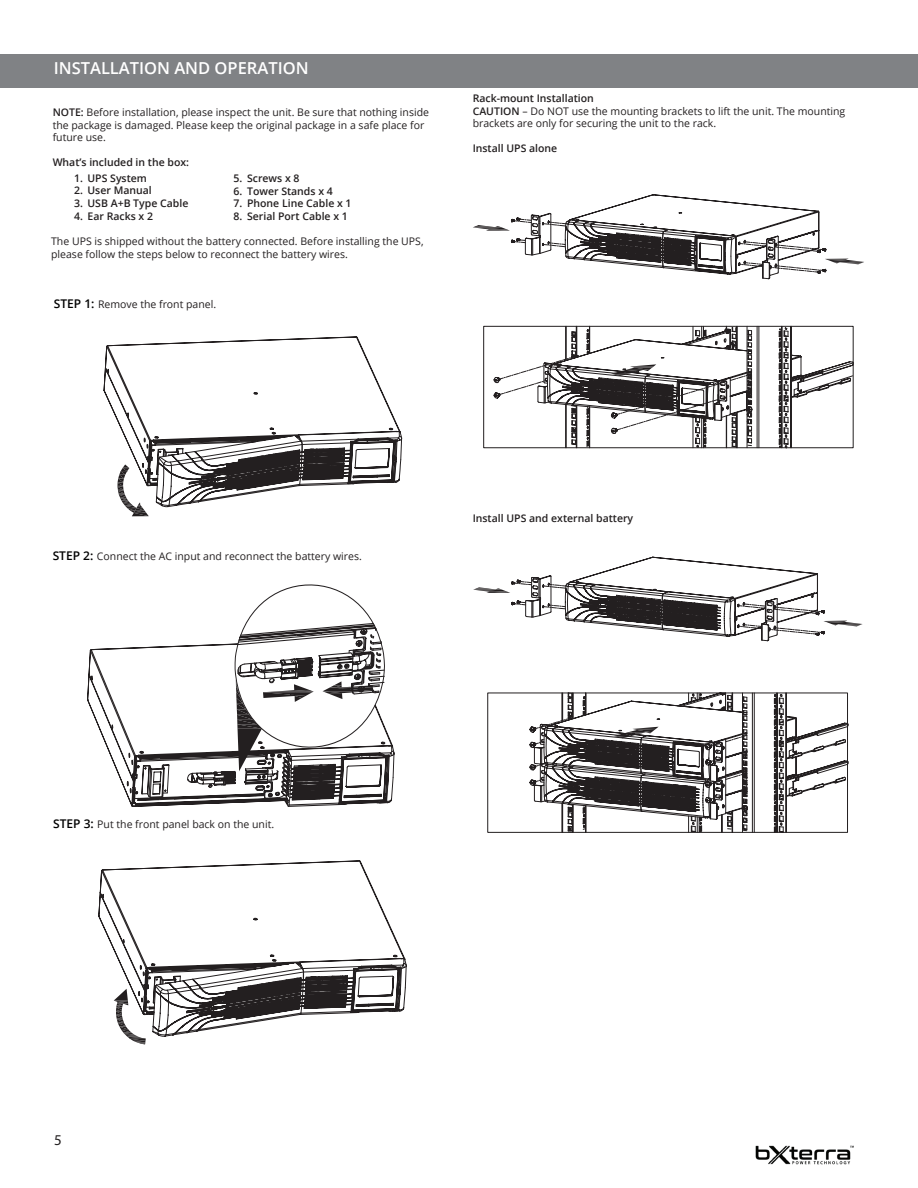
<style>
.page{position:relative;width:918px;height:1188px;background:#fff}
.page>*{position:absolute;margin:0;border:0;box-sizing:border-box;transform-origin:0 0}
.t1{font:600 16.5px "Open Sans";color:#fff}
.t2{font:15px "Myriad Pro";color:#231f20}
.t3{font:10.5px/12.6px "Open Sans";color:#231f20}
.t4{font:600 10.5px "Open Sans";color:#231f20}
.s1{font-weight:600}
.s2{font-weight:600;font-size:12px;color:#000}
</style>
<div class="page">
<img style="left:755px;top:1145px;width:99px;height:20px">
<div style="left:0;top:54px;width:918px;height:33px;background:#808285"></div>
<svg style="left:105px;top:337px;width:297px;height:180px"></svg>
<svg style="left:245px;top:585px;width:129px;height:38px"></svg>
<svg style="left:89px;top:623px;width:305px;height:184px"></svg>
<svg style="left:99px;top:861px;width:266px;height:59px"></svg>
<svg style="left:100px;top:870px;width:306px;height:175px"></svg>
<svg style="left:473px;top:195px;width:391px;height:84px"></svg>
<svg style="left:494px;top:326px;width:359px;height:122px"></svg>
<svg style="left:473px;top:557px;width:390px;height:84px"></svg>
<svg style="left:488px;top:693px;width:42px;height:139px"></svg>
<svg style="left:530px;top:693px;width:318px;height:139px"></svg>
<h1 class="t1" style="left:54px;top:57px;width:256px">INSTALLATION AND OPERATION</h1>
<p class="t3" style="left:53px;top:106px;width:378px"><span class="s1">NOTE:</span> Before installation, please inspect the unit. Be sure that nothing inside the package is damaged. Please keep the original package in a safe place for future use.</p>
<p class="t4" style="left:53px;top:155px;width:138px">What’s included in the box:</p>
<p class="t4" style="left:74px;top:171px;width:74px">1. UPS System</p>
<p class="t4" style="left:74px;top:183px;width:79px">2. User Manual</p>
<p class="t4" style="left:74px;top:196px;width:116px">3. USB A+B Type Cable</p>
<p class="t4" style="left:74px;top:209px;width:81px">4. Ear Racks x 2</p>
<p class="t4" style="left:234px;top:171px;width:67px">5. Screws x 8</p>
<p class="t4" style="left:234px;top:184px;width:101px">6. Tower Stands x 4</p>
<p class="t4" style="left:234px;top:196px;width:120px">7. Phone Line Cable x 1</p>
<p class="t4" style="left:234px;top:209px;width:116px">8. Serial Port Cable x 1</p>
<p class="t3" style="left:51px;top:235px;width:374px">The UPS is shipped without the battery connected. Before installing the UPS, please follow the steps below to reconnect the battery wires.</p>
<p class="t3" style="left:54px;top:298px;width:164px"><span class="s2">STEP 1:</span> Remove the front panel.</p>
<p class="t3" style="left:473px;top:92px;width:374px"><span class="s1">Rack-mount Installation<br>CAUTION</span> – Do NOT use the mounting brackets to lift the unit. The mounting brackets are only for securing the unit to the rack.</p>
<p class="t4" style="left:473px;top:141px;width:86px">Install UPS alone</p>
<p class="t3" style="left:53px;top:549px;width:311px"><span class="s2">STEP 2:</span> Connect the AC input and reconnect the battery wires.</p>
<p class="t4" style="left:473px;top:511px;width:162px">Install UPS and external battery</p>
<p class="t3" style="left:53px;top:818px;width:223px"><span class="s2">STEP 3:</span> Put the front panel back on the unit.</p>
<h2 class="t2" style="left:54px;top:1131px;width:9px">5</h2>
</div>
